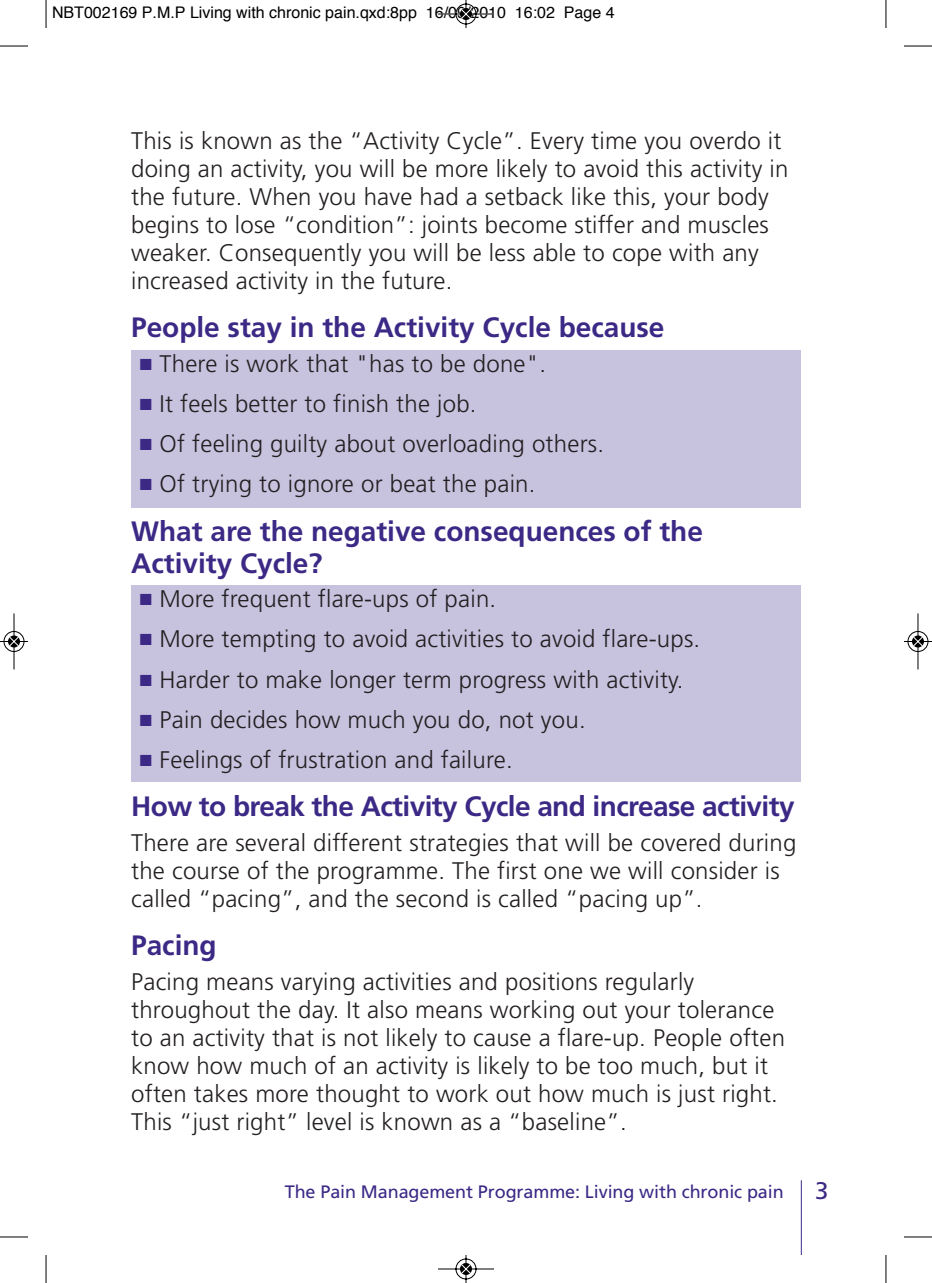
<style>
.page{position:relative;width:932px;height:1283px;background:#fff}
.page>*{position:absolute;margin:0;border:0;box-sizing:border-box;transform-origin:0 0}
.t1{font:700 28px/32px "Frutiger";color:#3c2986}
.t2{font:700 28px "Frutiger";letter-spacing:-.02em;color:#3c2986}
.t3{font:300 24px/28px "Frutiger";letter-spacing:.01em;color:#231f20}
.t4{font:24px "Frutiger";color:#3c2986}
.t5{font:18px "Frutiger";letter-spacing:-.005em;color:#3c2986}
.t6{font:16px "Helvetica";color:#000}
.s1{color:#3c2986}
</style>
<div class="page">
<div style="left:131px;top:350px;width:669px;height:158px;background:#c7c2de"></div>
<div style="left:131px;top:585px;width:669px;height:196px;background:#c7c2de"></div>
<hr style="left:800px;top:1180px;width:1px;height:75px;background:#3c2986">
<svg style="left:46px;top:0;width:1px;height:28px"></svg>
<svg style="left:0;top:46px;width:28px;height:1px"></svg>
<svg style="left:885px;top:0;width:1px;height:28px"></svg>
<svg style="left:904px;top:46px;width:27px;height:1px"></svg>
<svg style="left:46px;top:1255px;width:1px;height:28px"></svg>
<svg style="left:0;top:1236px;width:28px;height:1px"></svg>
<svg style="left:885px;top:1255px;width:1px;height:28px"></svg>
<svg style="left:904px;top:1236px;width:27px;height:1px"></svg>
<svg style="left:438px;top:0;width:56px;height:28px"></svg>
<svg style="left:438px;top:1255px;width:56px;height:28px"></svg>
<svg style="left:0;top:613px;width:28px;height:57px"></svg>
<svg style="left:904px;top:613px;width:27px;height:57px"></svg>
<p class="t6" style="left:52px;top:6px;width:564px">NBT002169 P.M.P Living with chronic pain.qxd:8pp 16/09/2010 16:02 Page 4</p>
<p class="t3" style="left:131px;top:129px;width:658px">This is known as the “Activity Cycle”. Every time you overdo it doing an activity, you will be more likely to avoid this activity in the future. When you have had a setback like this, your body begins to lose “condition”: joints become stiffer and muscles weaker. Consequently you will be less able to cope with any increased activity in the future.</p>
<p class="t1" style="left:131px;top:313px;width:534px">People stay in the Activity Cycle because</p>
<p class="t3" style="left:140px;top:351px;width:408px"><span class="s1">■</span> There is work that "has to be done".</p>
<p class="t3" style="left:140px;top:391px;width:338px"><span class="s1">■</span> It feels better to finish the job.</p>
<p class="t3" style="left:140px;top:431px;width:466px"><span class="s1">■</span> Of feeling guilty about overloading others.</p>
<p class="t3" style="left:140px;top:471px;width:397px"><span class="s1">■</span> Of trying to ignore or beat the pain.</p>
<p class="t1" style="left:131px;top:517px;width:573px">What are the negative consequences of the<br>Activity Cycle?</p>
<p class="t3" style="left:140px;top:587px;width:358px"><span class="s1">■</span> More frequent flare-ups of pain.</p>
<p class="t3" style="left:140px;top:627px;width:562px"><span class="s1">■</span> More tempting to avoid activities to avoid flare-ups.</p>
<p class="t3" style="left:140px;top:667px;width:545px"><span class="s1">■</span> Harder to make longer term progress with activity.</p>
<p class="t3" style="left:140px;top:707px;width:447px"><span class="s1">■</span> Pain decides how much you do, not you.</p>
<p class="t3" style="left:140px;top:747px;width:374px"><span class="s1">■</span> Feelings of frustration and failure.</p>
<p class="t2" style="left:131px;top:795px;width:664px">How to break the Activity Cycle and increase activity</p>
<p class="t3" style="left:131px;top:830px;width:666px">There are several different strategies that will be covered during the course of the programme. The first one we will consider is called “pacing”, and the second is called “pacing up”.</p>
<p class="t1" style="left:131px;top:931px;width:87px">Pacing</p>
<p class="t3" style="left:131px;top:969px;width:655px">Pacing means varying activities and positions regularly throughout the day. It also means working out your tolerance to an activity that is not likely to cause a flare-up. People often know how much of an activity is likely to be too much, but it often takes more thought to work out how much is just right.<br>This “just right” level is known as a “baseline”.</p>
<p class="t5" style="left:285px;top:1184px;width:500px">The Pain Management Programme: Living with chronic pain</p>
<p class="t4" style="left:814px;top:1181px;width:15px">3</p>
</div>
